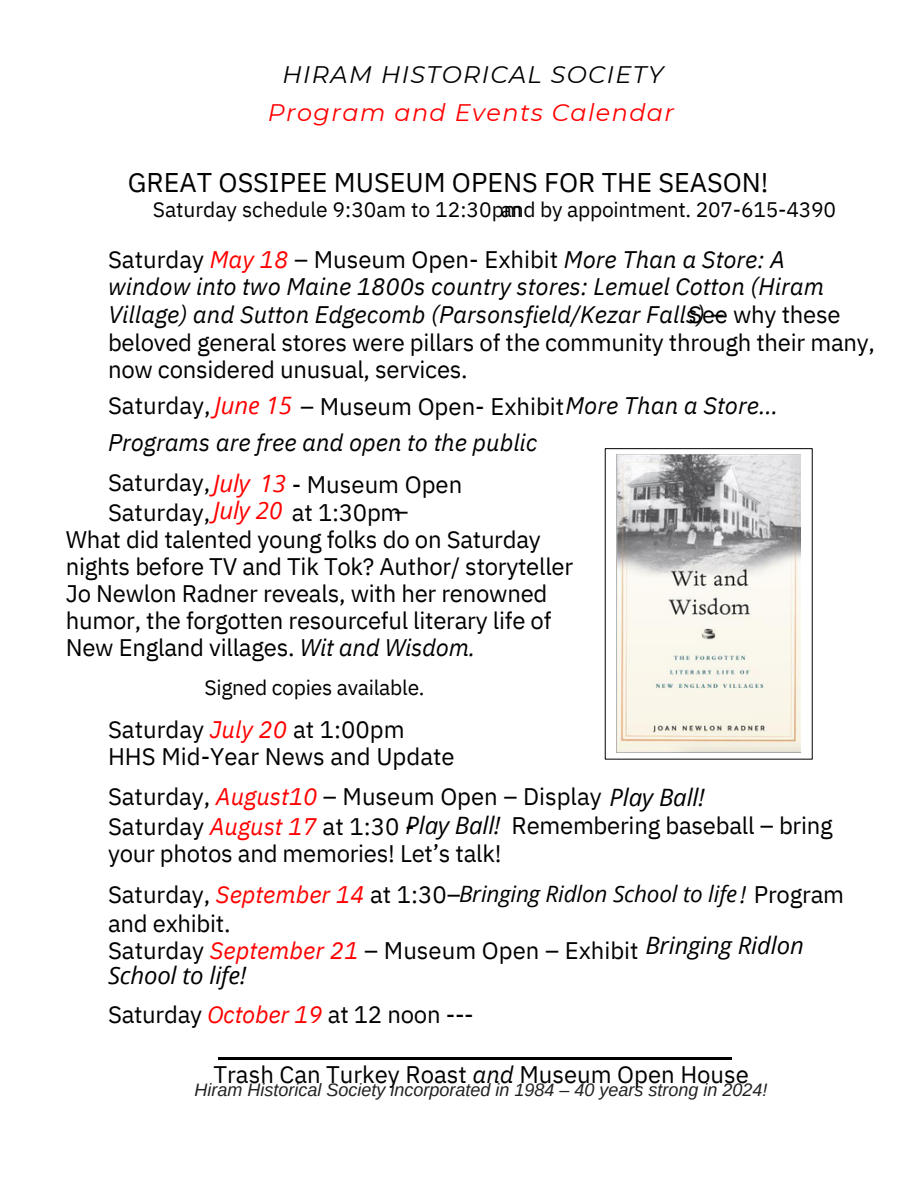
<style>
.page{position:relative;width:918px;height:1188px;background:#fff}
.page>*{position:absolute;margin:0;border:0;box-sizing:border-box;transform-origin:0 0}
.t1{font:27px "IBM Plex Sans";color:#000}
.t2{font:24px/27px "IBM Plex Sans";letter-spacing:-.01em;color:#000}
.t3{font:italic 24px/27px "IBM Plex Sans";color:#000}
.t4{font:italic 24px "Montserrat";letter-spacing:.06em;color:#f00}
.t5{font:italic 24px "Open Sans";letter-spacing:-.005em;color:#000}
.t6{font:italic 24px "Montserrat";letter-spacing:.06em;color:#000}
.t7{font:italic 22.5px "Open Sans";letter-spacing:-.01em;color:#000}
.t8{font:21px "IBM Plex Sans";letter-spacing:-.01em;color:#000}
.t9{font:italic 18px "Arimo";color:#222}
.s1{font-style:normal}
.s2{color:#f00}
.s3{font-family:"Open Sans";font-style:italic;color:#f00}
.s4{font-style:italic}
.s5{font-style:italic;color:#f00}
.s6{font-family:"Open Sans";font-style:italic}
.s7{font-family:"IBM Plex Sans";font-style:normal;font-size:24px}
.s8{font-family:"IBM Plex Sans";font-size:24px;color:#f00}
.s9{font-family:"IBM Plex Sans";font-size:24px}
</style>
<div class="page">
<hr style="left:218px;top:1057px;width:514px;height:2px;background:#000">
<img style="left:616px;top:454px;width:185px;height:299px">
<h3 class="t6" style="left:282px;top:60px;width:382px">HIRAM HISTORICAL SOCIETY</h3>
<p class="t4" style="left:268px;top:98px;width:408px">Program and Events Calendar</p>
<h4 class="t1" style="left:128px;top:164px;width:642px">GREAT OSSIPEE MUSEUM OPENS FOR THE SEASON!</h4>
<h4 class="t8" style="left:153px;top:196px;width:685px">Saturday schedule 9:30am to 12:30pand by appointment. 207-615-4390</h4>
<h4 class="t8" style="left:504px;top:196px;width:20px">m</h4>
<h3 class="t3" style="left:108px;top:245px;width:718px"><span class="s1">Saturday</span> <span class="s2">May 18</span> <span class="s1">– Museum Open- Exhibit</span> More Than a Store: A window into two Maine 1800s country stores: Lemuel Cotton (Hiram</h3>
<h3 class="t3" style="left:108px;top:301px;width:618px">Village) and Sutton Edgecomb (Parsonsfield/Kezar Falls) <span class="s1">–</span></h3>
<h3 class="t2" style="left:688px;top:301px;width:154px">See why these</h3>
<p class="t2" style="left:108px;top:328px;width:769px">beloved general stores were pillars of the community through their many,</p>
<h3 class="t2" style="left:108px;top:356px;width:361px">now considered unusual, services.</h3>
<h3 class="t2" style="left:108px;top:392px;width:672px">Saturday,<span class="s3">June 15</span> – Museum Open- Exhibit<span class="s4">More Than a Store…</span></h3>
<h3 class="t3" style="left:108px;top:428px;width:431px">Programs are free and open to the public</h3>
<h3 class="t2" style="left:108px;top:468px;width:180px">Saturday,<span class="s3">July 13</span></h3>
<h3 class="t2" style="left:108px;top:498px;width:295px">Saturday,<span class="s3">July 20</span> at 1:30pm</h3>
<h3 class="t2" style="left:292px;top:470px;width:172px">- Museum Open</h3>
<h3 class="t2" style="left:395px;top:498px;width:16px">–</h3>
<h3 class="t2" style="left:66px;top:526px;width:509px">What did talented young folks do on Saturday nights before TV and Tik Tok? Author/ storyteller Jo Newlon Radner reveals, with her renowned humor, the forgotten resourceful literary life of New England villages. <span class="s4">Wit and Wisdom.</span></h3>
<h3 class="t8" style="left:204px;top:673px;width:222px">Signed copies available.</h3>
<h3 class="t2" style="left:108px;top:715px;width:348px">Saturday <span class="s5">July 20</span> at 1:00pm<br>HHS Mid-Year News and Update</h3>
<h3 class="t2" style="left:108px;top:783px;width:598px">Saturday, <span class="s5">August10</span> – Museum Open – Display <span class="s6">Play Ball!</span></h3>
<h3 class="t2" style="left:108px;top:812px;width:308px">Saturday <span class="s5">August 17</span> at 1:30 -</h3>
<h3 class="t2" style="left:108px;top:839px;width:395px">your photos and memories! Let’s talk!</h3>
<p class="t7" style="left:108px;top:878px;width:738px"><span class="s7">Saturday,</span> <span class="s8">September 14</span> <span class="s7">at 1:30–</span>Bringing Ridlon School to life<span class="s9">!</span> <span class="s7">Program</span></p>
<p class="t2" style="left:108px;top:909px;width:532px;line-height:26.4px">and exhibit.<br>Saturday <span class="s5">September 21</span> – Museum Open – Exhibit<br><span class="s6">School to life!</span></p>
<p class="t2" style="left:108px;top:1000px;width:367px">Saturday <span class="s5">October 19</span> at 12 noon ---</p>
<h3 class="t2" style="left:214px;top:1060px;width:537px">Trash Can Turkey Roast <span class="s4">and</span> Museum Open House</h3>
<h3 class="t5" style="left:405px;top:808px;width:97px">Play Ball!</h3>
<h3 class="t2" style="left:512px;top:812px;width:323px">Remembering baseball – bring</h3>
<h4 class="t5" style="left:645px;top:928px;width:160px">Bringing Ridlon</h4>
<h3 class="t9" style="left:195px;top:1080px;width:574px">Hiram Historical Society incorporated in 1984 – 40 years strong in 2024!</h3>
</div>
